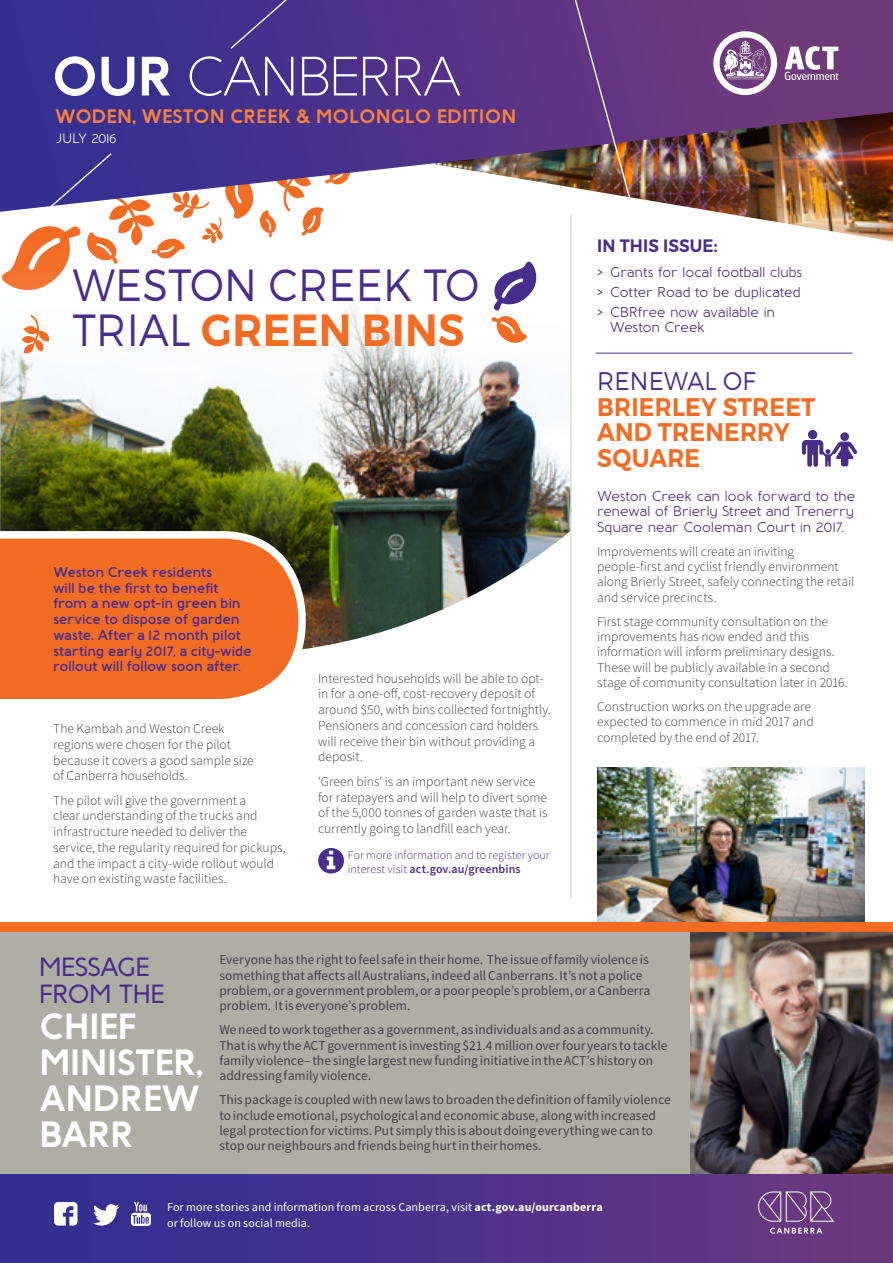
<style>
.page{position:relative;width:893px;height:1263px;background:#fff}
.page>*{position:absolute;margin:0;border:0;box-sizing:border-box;transform-origin:0 0}
.t1{font:55.35px "Baufra";letter-spacing:-.06em;color:#fff}
.H2_bold{font:300 45px/45px "Montserrat";letter-spacing:.01em;color:#482d8d;scale:.92 1}
.body_text{font:700 36.6px/36px "Baufra";letter-spacing:-.06em;color:#fff}
.body_text-2{font:600 26.4px/27px "Baufra";letter-spacing:-.06em;color:#482d8d}
.H2_bold-2{font:600 25.5px/25.5px "Montserrat";letter-spacing:.01em;color:#f36c24;scale:.92 1}
.t2{font:700 19.5px "Baufra";letter-spacing:-.03em;color:#f5813f}
.H2_bold-3{font:600 18px "Montserrat";letter-spacing:.01em;color:#482d8d;scale:.92 1}
.intro_paragraph_feat{font:500 14.25px/15.6px "Baufra";letter-spacing:-.03em;color:#482d8d}
.intro_paragraph_feat-2{font:600 14.25px/15.8px "Baufra";letter-spacing:-.035em;color:#482d8d}
.body_text-3{font:300 13.5px/15.8px "Source Sans Pro";color:#414042}
.body_text-4{font:13.5px/15.3px "Source Sans Pro";color:#414042}
.t3{font:500 13.5px "Baufra";letter-spacing:-.05em;color:#fff}
.body_text-5{font:12px/15.8px "Source Sans Pro";letter-spacing:.005em;color:#fff}
.info_text{font:300 12px/13.5px "Source Sans Pro";letter-spacing:.005em;color:#482d8d}
.s1{font-weight:700}
.s2{font-weight:600;color:#f36c24}
.s3{font-weight:600}
.s4{font-weight:300;color:#482d8d}
</style>
<div class="page">
<img style="left:0;top:237px;width:570px;height:412px">
<img style="left:405px;top:212px;width:488px;height:30px">
<img style="left:0;top:0;width:893px;height:212px">
<svg style="left:713px;top:31px;width:64px;height:64px"></svg>
<svg style="left:785px;top:46px;width:53px;height:34px"></svg>
<svg style="left:2px;top:152px;width:251px;height:138px"></svg>
<div style="left:0;top:1174px;width:893px;height:89px;background:linear-gradient(to right,#2d2e95,#6d377e)"></div>
<svg style="left:770px;top:1228px;width:52px;height:6px"></svg>
<svg style="left:758px;top:1191px;width:76px;height:31px;background:#805894"></svg>
<svg style="left:93px;top:1204px;width:26px;height:21px"></svg>
<svg style="left:54px;top:1202px;width:23px;height:23px"></svg>
<svg style="left:131px;top:1202px;width:20px;height:24px"></svg>
<svg style="left:229px;top:0;width:283px;height:50px;background:#4f338a"></svg>
<img style="left:557px;top:0;width:74px;height:199px">
<div style="left:0;top:927px;width:893px;height:247px;background:#aeaea4"></div>
<img style="left:690px;top:931px;width:203px;height:243px">
<hr style="left:596px;top:353px;width:257px;height:1px;background:#482d8d">
<img style="left:597px;top:768px;width:268px;height:154px">
<svg style="left:492px;top:261px;width:44px;height:82px"></svg>
<svg style="left:260px;top:160px;width:96px;height:77px"></svg>
<svg style="left:22px;top:315px;width:27px;height:38px"></svg>
<svg style="left:802px;top:430px;width:55px;height:37px"></svg>
<hr style="left:570px;top:215px;width:1px;height:684px;background:#cdcbc5">
<div style="left:0;top:922px;width:893px;height:9px;background:#f36c24"></div>
<svg style="left:318px;top:848px;width:26px;height:25px"></svg>
<svg style="left:0;top:527px;width:309px;height:172px;background:#e87535"></svg>
<p class="t1" style="left:51px;top:42px;width:414px"><span class="s1">OUR</span> CANBERRA</p>
<p class="t2" style="left:55px;top:103px;width:463px">WODEN, WESTON CREEK &amp; MOLONGLO EDITION</p>
<p class="t3" style="left:56px;top:130px;width:62px">JULY 2016</p>
<p class="H2_bold" style="left:73px;top:262px;width:443px">WESTON CREEK TO<br>TRIAL <span class="s2">GREEN BINS</span></p>
<p class="intro_paragraph_feat-2" style="left:53px;top:563px;width:200px">Weston Creek residents<br>will be the first to benefit from a new opt-in green bin service to dispose of garden waste. After a 12 month pilot starting early 2017, a city-wide rollout will follow soon after.</p>
<p class="body_text-3" style="left:53px;top:721px;width:202px">The Kambah and Weston Creek regions were chosen for the pilot because it covers a good sample size of Canberra households.</p>
<p class="body_text-3" style="left:53px;top:792px;width:234px">The pilot will give the government a<br>clear understanding of the trucks and infrastructure needed to deliver the service, the regularity required for pickups, and the impact a city-wide rollout would have on existing waste facilities.</p>
<p class="body_text-3" style="left:318px;top:670px;width:234px">Interested households will be able to opt&shy;in for a one-off, cost-recovery deposit of around $50, with bins collected fortnightly.<br>Pensioners and concession card holders will receive their bin without providing a deposit.</p>
<p class="body_text-3" style="left:318px;top:773px;width:231px">‘Green bins’ is an important new service for ratepayers and will help to divert some of the 5,000 tonnes of garden waste that is currently going to landfill each year.</p>
<p class="info_text" style="left:348px;top:848px;width:203px">For more information and to register your interest visit <span class="s3">act.gov.au/greenbins</span></p>
<p class="H2_bold-3" style="left:597px;top:235px;width:132px">IN THIS ISSUE:</p>
<p class="intro_paragraph_feat" style="left:597px;top:263px;width:207px">&gt; Grants for local football clubs</p>
<p class="intro_paragraph_feat" style="left:597px;top:283px;width:205px">&gt; Cotter Road to be duplicated</p>
<p class="intro_paragraph_feat" style="left:610px;top:303px;width:167px;text-indent:-13px">&gt; CBRfree now available in<br>Weston Creek</p>
<p class="H2_bold-2" style="left:597px;top:368px;width:239px"><span class="s4">RENEWAL OF<br></span>BRIERLEY STREET<br>AND TRENERRY<br>SQUARE</p>
<p class="intro_paragraph_feat" style="left:597px;top:487px;width:260px;text-align:justify">Weston Creek can look forward to the renewal of Brierly Street and Trenerry Square near Cooleman Court in 2017.</p>
<p class="body_text-3" style="left:597px;top:544px;width:259px;line-height:15.3px">Improvements will create an inviting people-first and cyclist friendly environment along Brierly Street, safely connecting the retail and service precincts.</p>
<p class="body_text-3" style="left:597px;top:614px;width:252px;line-height:15.3px">First stage community consultation on the improvements has now ended and this information will inform preliminary designs.<br>These will be publicly available in a second stage of community consultation later in 2016.</p>
<p class="body_text-3" style="left:597px;top:699px;width:218px;line-height:15.3px">Construction works on the upgrade are expected to commence in mid 2017 and completed by the end of 2017.</p>
<p class="body_text-2" style="left:38px;top:952px;width:128px">MESSAGE<br>FROM THE</p>
<p class="body_text" style="left:38px;top:1006px;width:167px">CHIEF<br>MINISTER,<br>ANDREW<br>BARR</p>
<p class="body_text-4" style="left:219px;top:952px;width:433px">Everyone has the right to feel safe in their home. The issue of family violence is something that affects all Australians, indeed all Canberrans. It’s not a police problem, or a government problem, or a poor people’s problem, or a Canberra problem. It is everyone’s problem.</p>
<p class="body_text-4" style="left:219px;top:1022px;width:450px">We need to work together as a government, as individuals and as a community.<br>That is why the ACT government is investing $21.4 million over four years to tackle family violence– the single largest new funding initiative in the ACT’s history on addressing family violence.</p>
<p class="body_text-4" style="left:219px;top:1092px;width:453px">This package is coupled with new laws to broaden the definition of family violence to include emotional, psychological and economic abuse, along with increased legal protection for victims. Put simply this is about doing everything we can to stop our neighbours and friends being hurt in their homes.</p>
<p class="body_text-5" style="left:167px;top:1199px;width:437px">For more stories and information from across Canberra, visit <span class="s1">act.gov.au/ourcanberra </span>or follow us on social media.</p>
</div>
